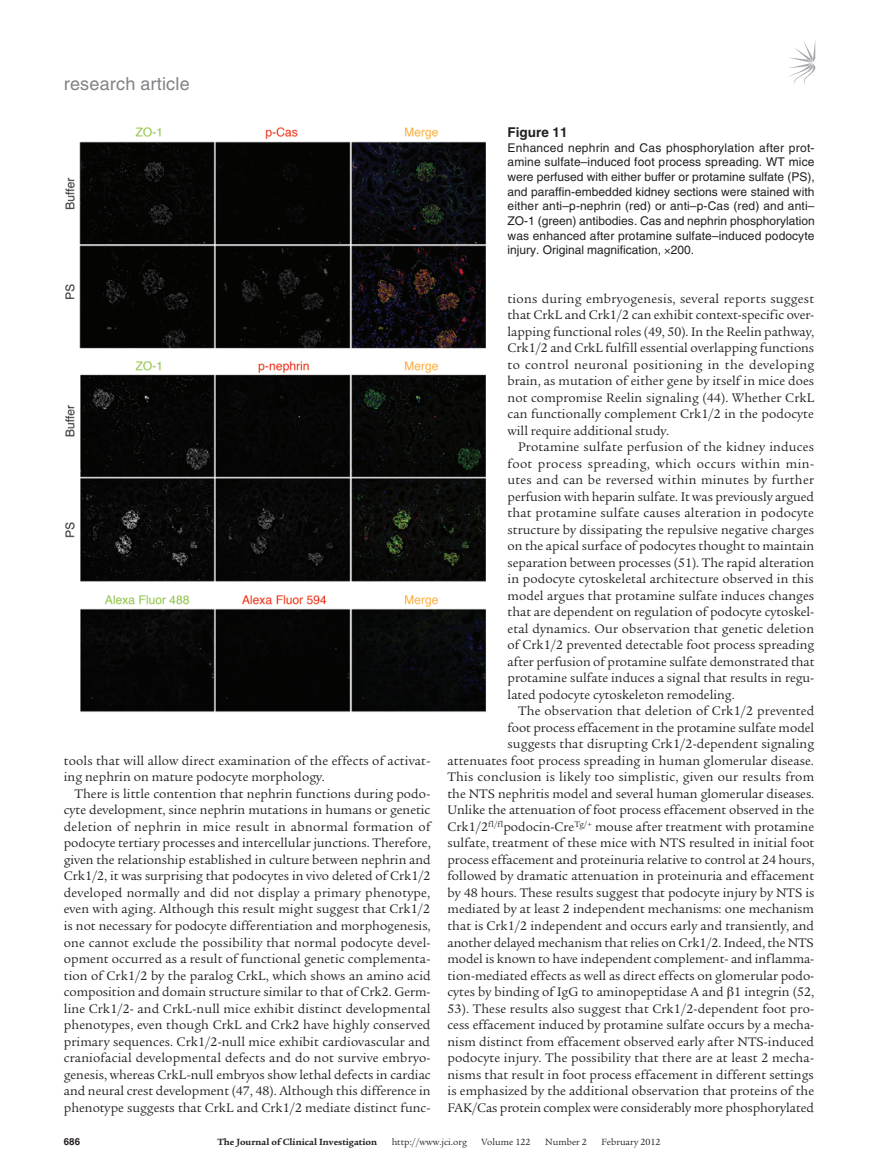
<style>
.page{position:relative;width:878px;height:1175px;background:#fff}
.page>*{position:absolute;margin:0;border:0;box-sizing:border-box;transform-origin:0 0}
.t1{font:18px "Helvetica LT Std";letter-spacing:.01em;color:#808285}
.t2{font:13.5px/16.5px "Legacy Serif Std";letter-spacing:.005em;color:#231f20;text-align:justify}
.t3{font:700 13.5px "Helvetica LT Std";color:#231f20}
.t4{font:12px/14.7px "Helvetica LT Std";color:#231f20;text-align:justify}
.t5{font:9.75px "Legacy Serif Std";color:#231f20}
.t6{font:700 9.75px "Legacy Serif Std";color:#231f20}
.t7{font:700 9.75px "Helvetica LT Std";color:#231f20}
</style>
<div class="page">
<svg style="left:789px;top:42px;width:26px;height:43px"></svg>
<img style="left:65px;top:127px;width:421px;height:585px">
<h1 class="t1" style="left:64px;top:73px;width:127px">research article</h1>
<p class="t2" style="left:64px;top:752px;width:368px">tools that will allow direct examination of the effects of activat&shy;ing nephrin on mature podocyte morphology.</p>
<p class="t2" style="left:64px;top:785px;width:368px;text-indent:11px">There is little contention that nephrin functions during podo&shy;cyte development, since nephrin mutations in humans or genetic deletion of nephrin in mice result in abnormal formation of podocyte tertiary processes and intercellular junctions. Therefore, given the relationship established in culture between nephrin and Crk1/2, it was surprising that podocytes in vivo deleted of Crk1/2 developed normally and did not display a primary phenotype, even with aging. Although this result might suggest that Crk1/2 is not necessary for podocyte differentiation and morphogenesis, one cannot exclude the possibility that normal podocyte devel&shy;opment occurred as a result of functional genetic complementa&shy;tion of Crk1/2 by the paralog CrkL, which shows an amino acid composition and domain structure similar to that of Crk2. Germ&shy;line Crk1/2- and CrkL-null mice exhibit distinct developmental phenotypes, even though CrkL and Crk2 have highly conserved primary sequences. Crk1/2-null mice exhibit cardiovascular and craniofacial developmental defects and do not survive embryo&shy;genesis, whereas CrkL-null embryos show lethal defects in cardiac and neural crest development (47, 48). Although this difference in phenotype suggests that CrkL and Crk1/2 mediate distinct func-</p>
<p class="t3" style="left:507px;top:124px;width:61px">Figure 11</p>
<p class="t4" style="left:507px;top:140px;width:309px">Enhanced nephrin and Cas phosphorylation after prot&shy;amine sulfate–induced foot process spreading. WT mice were perfused with either buffer or protamine sulfate (PS), and paraffin-embedded kidney sections were stained with either anti–p-nephrin (red) or anti–p-Cas (red) and anti– ZO-1 (green) antibodies. Cas and nephrin phosphorylation was enhanced after protamine sulfate–induced podocyte injury. Original magnification, 200.</p>
<p class="t2" style="left:507px;top:290px;width:308px">tions during embryogenesis, several reports suggest that CrkL and Crk1/2 can exhibit context-specific over&shy;lapping functional roles (49, 50). In the Reelin pathway, Crk1/2 and CrkL fulfill essential overlapping functions to control neuronal positioning in the developing brain, as mutation of either gene by itself in mice does not compromise Reelin signaling (44). Whether CrkL can functionally complement Crk1/2 in the podocyte will require additional study.</p>
<p class="t2" style="left:507px;top:439px;width:308px;text-indent:11px">Protamine sulfate perfusion of the kidney induces foot process spreading, which occurs within min&shy;utes and can be reversed within minutes by further perfusion with heparin sulfate. It was previously argued that protamine sulfate causes alteration in podocyte structure by dissipating the repulsive negative charges on the apical surface of podocytes thought to maintain separation between processes (51). The rapid alteration in podocyte cytoskeletal architecture observed in this model argues that protamine sulfate induces changes that are dependent on regulation of podocyte cytoskel&shy;etal dynamics. Our observation that genetic deletion of Crk1/2 prevented detectable foot process spreading after perfusion of protamine sulfate demonstrated that protamine sulfate induces a signal that results in regu&shy;lated podocyte cytoskeleton remodeling.</p>
<p class="t2" style="left:447px;top:703px;width:368px;text-align:right">The observation that deletion of Crk1/2 prevented<br>foot process effacement in the protamine sulfate model<br>suggests that disrupting Crk1/2-dependent signaling attenuates foot process spreading in human glomerular disease.<br>This conclusion is likely too simplistic, given our results from the NTS nephritis model and several human glomerular diseases.<br>Unlike the attenuation of foot process effacement observed in the Crk1/2<sup>fl/fl</sup>podocin-Cre<sup>Tg/+</sup> mouse after treatment with protamine sulfate, treatment of these mice with NTS resulted in initial foot process effacement and proteinuria relative to control at 24 hours, followed by dramatic attenuation in proteinuria and effacement by 48 hours. These results suggest that podocyte injury by NTS is mediated by at least 2 independent mechanisms: one mechanism that is Crk1/2 independent and occurs early and transiently, and another delayed mechanism that relies on Crk1/2. Indeed, the NTS model is known to have independent complement- and inflamma&shy;tion-mediated effects as well as direct effects on glomerular podo&shy;cytes by binding of IgG to aminopeptidase A and 1 integrin (52, 53). These results also suggest that Crk1/2-dependent foot pro&shy;cess effacement induced by protamine sulfate occurs by a mecha&shy;nism distinct from effacement observed early after NTS-induced podocyte injury. The possibility that there are at least 2 mecha&shy;nisms that result in foot process effacement in different settings is emphasized by the additional observation that proteins of the FAK/Cas protein complex were considerably more phosphorylated</p>
<p class="t7" style="left:64px;top:1135px;width:18px">686</p>
<p class="t6" style="left:217px;top:1135px;width:161px">The Journal of Clinical Investigation</p>
<p class="t5" style="left:391px;top:1136px;width:77px">http://www.jci.org</p>
<p class="t5" style="left:481px;top:1136px;width:50px">Volume 122</p>
<p class="t5" style="left:545px;top:1136px;width:43px">Number 2</p>
<p class="t5" style="left:601px;top:1136px;width:61px">February 2012</p>
</div>
